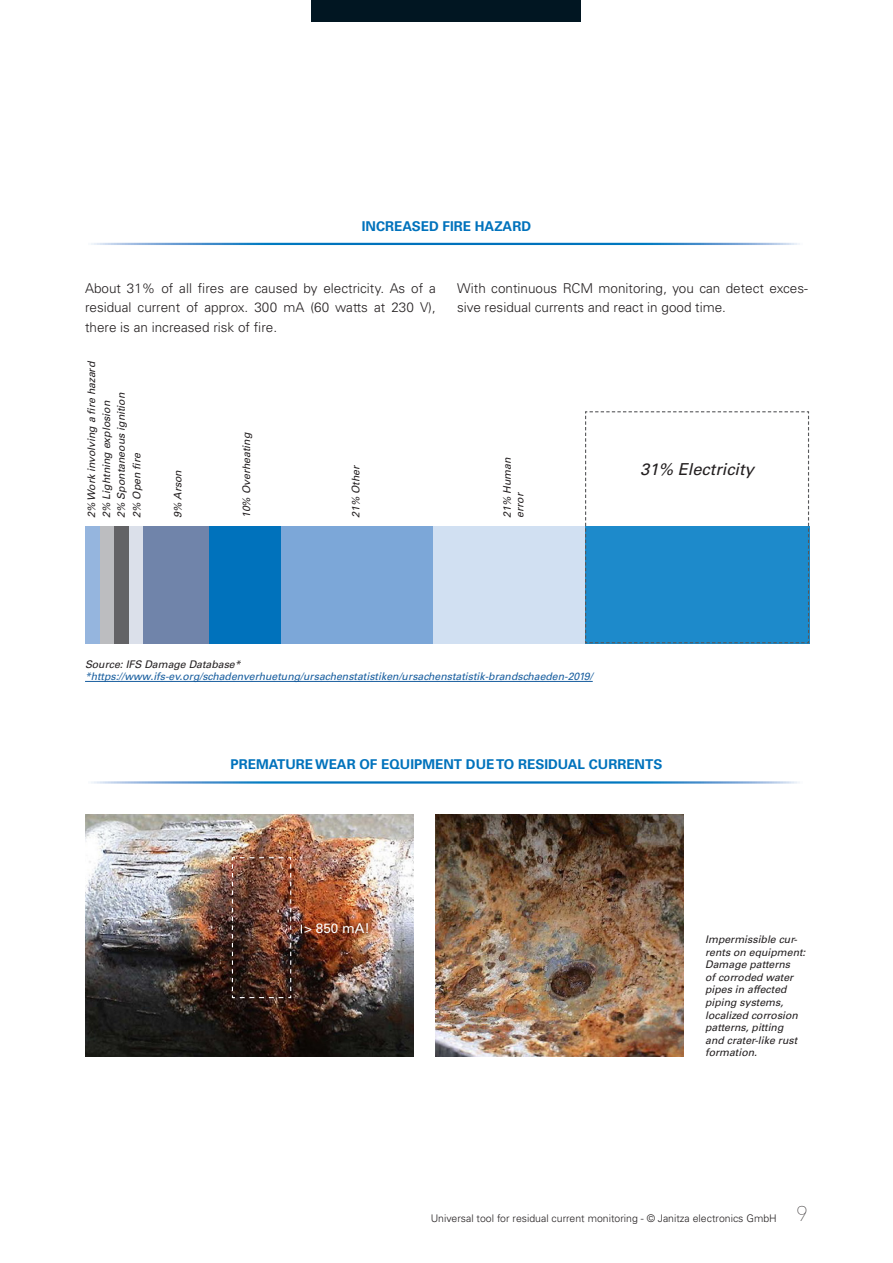
<style>
.page{position:relative;width:893px;height:1263px;background:#fff}
.page>*{position:absolute;margin:0;border:0;box-sizing:border-box;transform-origin:0 0}
.t1{font:italic 16.5px "Univers LT Std";color:#231f20}
.t2{font:300 13.5px/19.5px "Univers LT Std";color:#231f20;text-align:justify}
.t3{font:700 13.5px "Univers LT Std";color:#0072bc}
.t4{font:13.5px "Univers LT Std";color:#fff}
.t5{font:italic 10.5px/12.6px "Univers LT Std";color:#231f20}
.t6{font:italic 10.5px "Univers LT Std";color:#175d9e}
.t7{font:300 10.5px "Univers LT Std";color:#231f20}
.s1{font-family:"Avenir Next LT Pro";font-weight:200;font-size:21px}
</style>
<div class="page">
<div style="left:312px;top:0;width:269px;height:21px;background:#011622"></div>
<hr style="left:85px;top:681px;width:508px;height:1px;background:#175d9e">
<div style="left:433px;top:526px;width:152px;height:117px;background:#d1e0f2"></div>
<div style="left:281px;top:526px;width:152px;height:117px;background:#7ca7d8"></div>
<div style="left:208px;top:526px;width:73px;height:117px;background:#0072bc"></div>
<div style="left:143px;top:526px;width:65px;height:117px;background:#7084aa"></div>
<div style="left:128px;top:526px;width:15px;height:117px;background:#dbe0ea"></div>
<div style="left:114px;top:526px;width:14px;height:117px;background:#636366"></div>
<div style="left:100px;top:526px;width:14px;height:117px;background:#bcbdc0"></div>
<div style="left:85px;top:526px;width:15px;height:117px;background:#95b5de"></div>
<svg style="left:584px;top:411px;width:226px;height:233px"></svg>
<img style="left:436px;top:814px;width:248px;height:242px">
<img style="left:85px;top:814px;width:329px;height:242px">
<img style="left:231px;top:856px;width:61px;height:143px">
<p class="t3" style="left:362px;top:218px;width:171px">INCREASED FIRE HAZARD</p>
<p class="t2" style="left:85px;top:278px;width:352px">About 31% of all fires are caused by electricity. As of a residual current of approx. 300 mA (60 watts at 230 V), there is an increased risk of fire.</p>
<p class="t2" style="left:457px;top:278px;width:352px">With continuous RCM monitoring, you can detect exces&shy;sive residual currents and react in good time.</p>
<p class="t5" style="left:84px;top:518px;width:158px;line-height:15px;rotate:-90deg">2% Work involving a fire hazard<br>2% Lightning explosion<br>2% Spontaneous ignition<br>2% Open fire</p>
<p class="t5" style="left:240px;top:518px;width:86px;rotate:-90deg">10% Overheating</p>
<p class="t5" style="left:350px;top:518px;width:54px;rotate:-90deg">21% Other</p>
<p class="t5" style="left:501px;top:518px;width:62px;rotate:-90deg">21% Human error</p>
<h1 class="t1" style="left:640px;top:459px;width:115px">31% Electricity</h1>
<p class="t5" style="left:171px;top:518px;width:49px;rotate:-90deg">9% Arson</p>
<p class="t5" style="left:85px;top:658px;width:157px">Source: IFS Damage Database*</p>
<p class="t6" style="left:85px;top:670px;width:509px">*https://www.ifs-ev.org/schadenverhuetung/ursachenstatistiken/ursachenstatistik-brandschaeden-2019/</p>
<p class="t3" style="left:231px;top:757px;width:433px">PREMATURE WEAR OF EQUIPMENT DUE TO RESIDUAL CURRENTS</p>
<p class="t4" style="left:304px;top:920px;width:67px">&gt; 850 mA!</p>
<p class="t5" style="left:705px;top:933px;width:102px">Impermissible cur&shy;rents on equipment:<br>Damage patterns<br>of corroded water pipes in affected piping systems, localized corrosion patterns, pitting<br>and crater-like rust formation.</p>
<p class="t7" style="left:431px;top:1211px;width:379px">Universal tool for residual current monitoring - © Janitza electronics GmbH <span class="s1">9</span></p>
</div>
